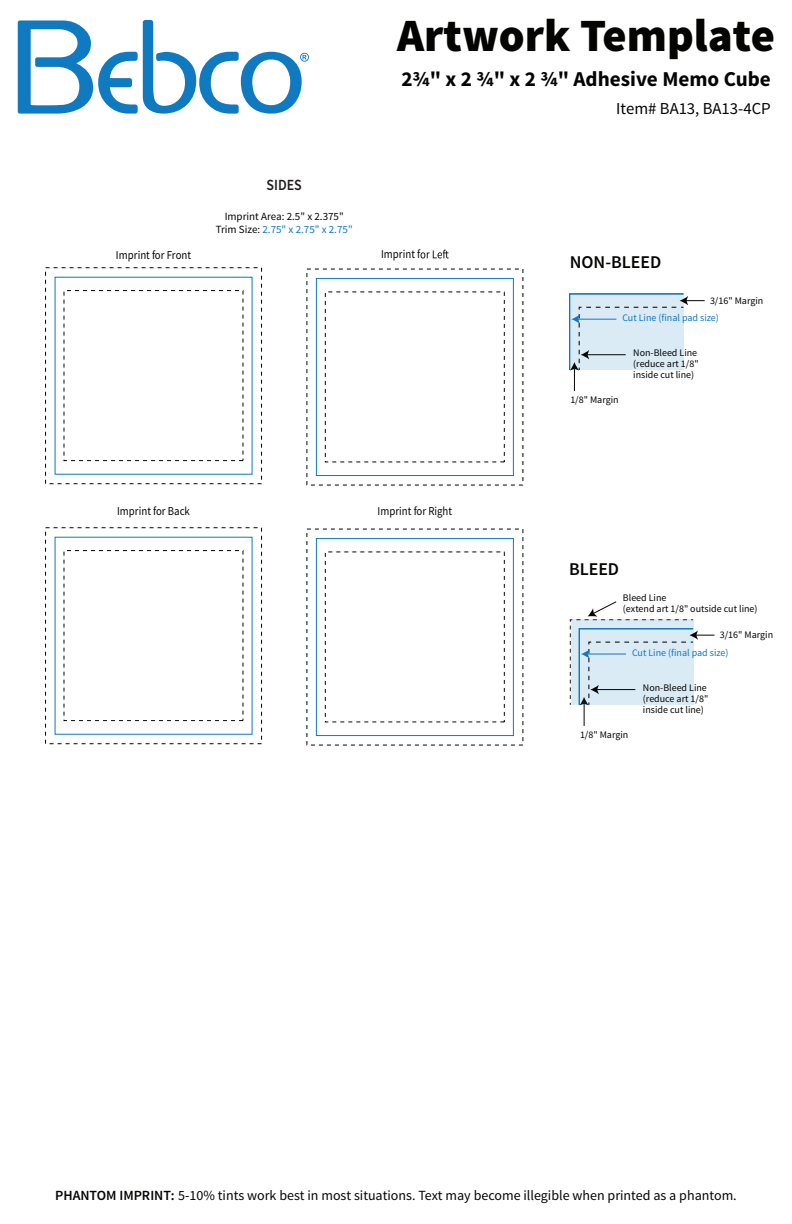
<style>
.page{position:relative;width:792px;height:1224px;background:#fff}
.page>*{position:absolute;margin:0;border:0;box-sizing:border-box;transform-origin:0 0}
.t1{font:900 46.3px "Source Sans Pro";color:#040503}
.t2{font:700 21.2px "Source Sans Pro";color:#040503}
.t3{font:600 18px "Source Sans Pro";color:#040503}
.t4{font:16.7px "Source Sans Pro";color:#040503}
.t5{font:600 15.6px "Source Sans Pro";color:#201d1e;scale:.9 1}
.t6{font:14px "Source Sans Pro";color:#040503}
.t7{font:12px "Source Sans Pro";color:#040503;scale:.9 1}
.t8{font:11px "Source Sans Pro";color:#1079bf}
.t9{font:11px "Source Sans Pro";color:#040503}
.t10{font:10px/11px "Source Sans Pro";color:#040503}
.t11{font:10px "Source Sans Pro";color:#1079bf}
.s1{color:#040503}
.s2{font-weight:600}
</style>
<div class="page">
<div style="left:45px;top:267px;width:217px;height:217px;border:1px dashed #040503"></div>
<div style="left:316px;top:278px;width:198px;height:198px;border:1px solid #1079bf"></div>
<div style="left:45px;top:527px;width:217px;height:217px;border:1px dashed #040503"></div>
<div style="left:316px;top:538px;width:198px;height:198px;border:1px solid #1079bf"></div>
<svg style="left:421px;top:250px;width:28px;height:8px"></svg>
<svg style="left:569px;top:601px;width:146px;height:125px"></svg>
<svg style="left:569px;top:293px;width:136px;height:98px"></svg>
<svg style="left:18px;top:20px;width:291px;height:94px"></svg>
<h3 class="t5" style="left:267px;top:175px;width:41px">SIDES</h3>
<p class="t9" style="left:225px;top:210px;width:121px">Imprint Area: 2.5" x 2.375"</p>
<p class="t8" style="left:216px;top:223px;width:138px"><span class="s1">Trim Size:</span> 2.75" x 2.75" x 2.75"</p>
<h1 class="t1" style="left:397px;top:6px;width:380px">Artwork Template</h1>
<h2 class="t2" style="left:401px;top:65px;width:371px">2¾" x 2 ¾" x 2 ¾" Adhesive Memo Cube</h2>
<h3 class="t4" style="left:616px;top:98px;width:156px">Item# BA13, BA13-4CP</h3>
<p class="t7" style="left:116px;top:247px;width:85px">Imprint for Front</p>
<p class="t7" style="left:381px;top:247px;width:45px">Imprint f</p>
<p class="t7" style="left:117px;top:504px;width:82px">Imprint for Back</p>
<p class="t7" style="left:378px;top:504px;width:84px">Imprint for Right</p>
<h3 class="t3" style="left:570px;top:250px;width:93px">NON-BLEED</h3>
<p class="t10" style="left:710px;top:295px;width:55px">3/16" Margin</p>
<p class="t11" style="left:622px;top:312px;width:98px">Cut Line (final pad size)</p>
<p class="t10" style="left:633px;top:348px;width:67px">Non-Bleed Line (reduce art 1/8" inside cut line)</p>
<p class="t10" style="left:570px;top:395px;width:50px">1/8" Margin</p>
<h3 class="t3" style="left:569px;top:558px;width:52px">BLEED</h3>
<p class="t10" style="left:623px;top:593px;width:136px">Bleed Line<br>(extend art 1/8" outside cut line)</p>
<p class="t11" style="left:632px;top:646px;width:98px">Cut Line (final pad size)</p>
<p class="t10" style="left:643px;top:683px;width:67px">Non-Bleed Line (reduce art 1/8" inside cut line)</p>
<p class="t10" style="left:720px;top:629px;width:55px">3/16" Margin</p>
<p class="t10" style="left:580px;top:730px;width:50px">1/8" Margin</p>
<h3 class="t6" style="left:55px;top:1187px;width:683px"><span class="s2">PHANTOM IMPRINT:</span> 5-10% tints work best in most situations. Text may become illegible when printed as a phantom.</h3>
</div>
